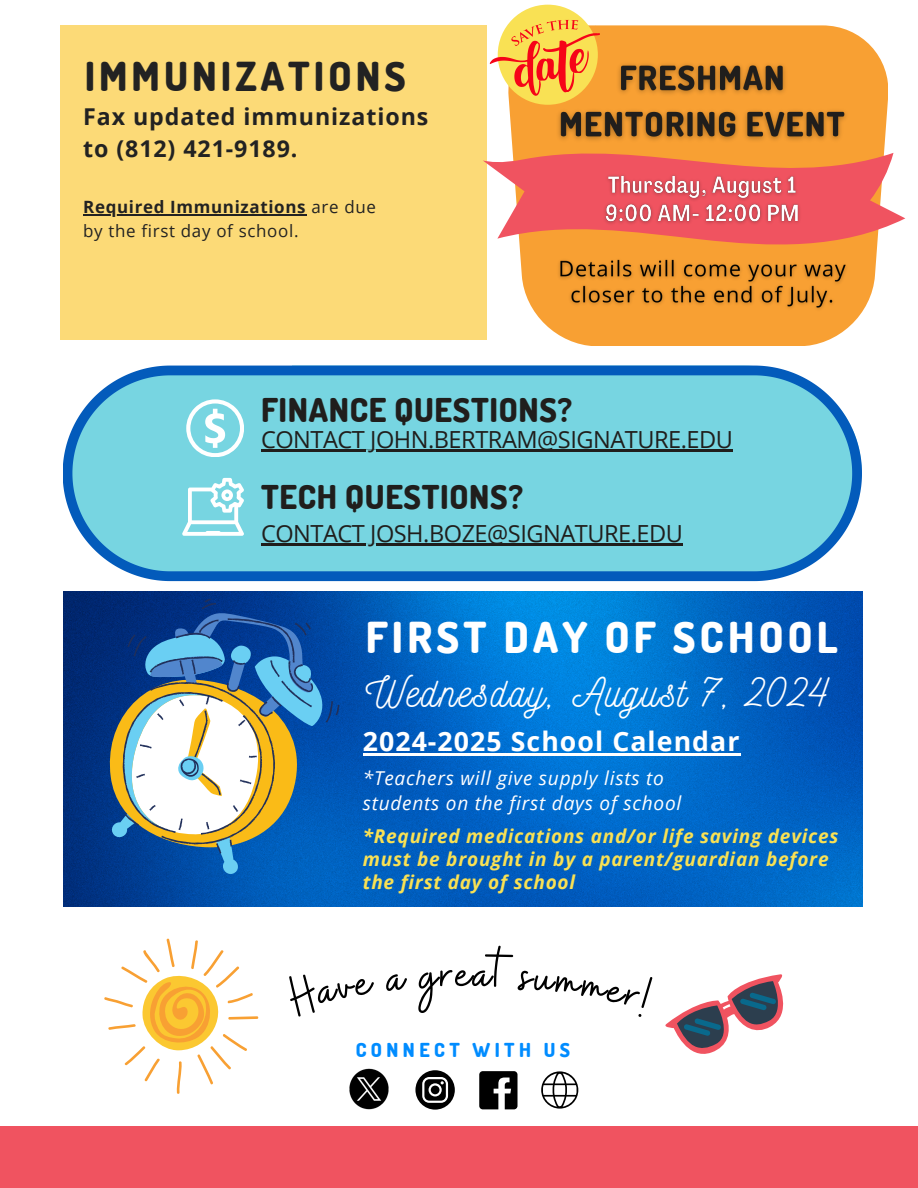
<style>
.page{position:relative;width:918px;height:1188px;background:#fff}
.page>*{position:absolute;margin:0;border:0;box-sizing:border-box;transform-origin:0 0}
.t1{font:800 42.6px "Dosis";letter-spacing:.1em;color:#fff}
.t2{font:41.1px "Nickainley";letter-spacing:.04em;color:#fff}
.t3{font:800 39.9px "Dosis";letter-spacing:.1em;color:#222}
.t4{font:800 32.85px "Dosis";letter-spacing:.02em;color:#201e1c}
.t5{font:700 26.7px "Open Sans";letter-spacing:.04em;color:#fff}
.t6{font:23.55px "Open Sans";letter-spacing:-.02em;color:#201e1c}
.t7{font:700 23.25px/31.5px "Open Sans";letter-spacing:.04em;color:#222}
.t8{font:800 19.2px "Dosis";letter-spacing:.23em;color:#008cff}
.t9{font:italic 700 19.05px/23.1px "Open Sans";letter-spacing:.04em;color:#f9e154}
.t10{font:italic 19.05px/25.8px "Open Sans";letter-spacing:.04em;color:#fff}
.t11{font:16.95px/23.7px "Open Sans";letter-spacing:.04em;color:#222}
.s1{font-weight:700}
</style>
<div class="page">
<div style="left:0;top:1126px;width:918px;height:62px;background:#f05360"></div>
<div style="left:60px;top:25px;width:427px;height:315px;background:#fcda77"></div>
<img style="left:63px;top:591px;width:800px;height:315px">
<svg style="left:63px;top:366px;width:799px;height:215px;background:#72c9dd"></svg>
<svg style="left:186px;top:399px;width:58px;height:58px"></svg>
<svg style="left:509px;top:25px;width:379px;height:321px;fill:#f8a033"></svg>
<svg style="left:483px;top:153px;width:422px;height:91px"></svg>
<div style="left:498px;top:5px;width:100px;height:100px;background:#f9e154;border-radius:50%"></div>
<svg style="left:489px;top:17px;width:124px;height:88px"></svg>
<svg style="left:182px;top:478px;width:62px;height:58px"></svg>
<img style="left:349px;top:1068px;width:40px;height:42px">
<svg style="left:104px;top:938px;width:155px;height:156px"></svg>
<svg style="left:112px;top:848px;width:211px;height:26px;background:#0557ae"></svg>
<svg style="left:104px;top:612px;width:19px;height:236px;background:#314e6f"></svg>
<svg style="left:123px;top:598px;width:217px;height:256px"></svg>
<hr style="left:261px;top:450px;width:472px;height:2px;background:#201e1c">
<hr style="left:363px;top:753px;width:378px;height:2px;background:#fff">
<img style="left:552px;top:56px;width:302px;height:91px">
<img style="left:554px;top:170px;width:298px;height:145px">
<hr style="left:83px;top:214px;width:223px;height:1px;background:#222">
<hr style="left:261px;top:544px;width:422px;height:2px;background:#201e1c">
<svg style="left:415px;top:974px;width:369px;height:136px"></svg>
<h3 class="t3" style="left:85px;top:50px;width:322px">IMMUNIZATIONS</h3>
<h2 class="t7" style="left:83px;top:101px;width:347px">Fax updated immunizations to (812) 421-9189.</h2>
<p class="t11" style="left:83px;top:194px;width:294px"><span class="s1">Required Immunizations</span> are due by the first day of school.</p>
<p class="t4" style="left:261px;top:388px;width:313px">FINANCE QUESTIONS?</p>
<p class="t6" style="left:261px;top:423px;width:473px">CONTACT JOHN.BERTRAM@SIGNATURE.EDU</p>
<h3 class="t4" style="left:261px;top:476px;width:264px">TECH QUESTIONS?</h3>
<p class="t6" style="left:261px;top:516px;width:424px">CONTACT JOSH.BOZE@SIGNATURE.EDU</p>
<p class="t1" style="left:366px;top:610px;width:474px">FIRST DAY OF SCHOOL</p>
<h2 class="t2" style="left:366px;top:665px;width:465px">Wednesday, August 7, 2024</h2>
<p class="t5" style="left:363px;top:722px;width:378px">2024-2025 School Calendar</p>
<p class="t10" style="left:363px;top:764px;width:320px">*Teachers will give supply lists to students on the first days of school</p>
<p class="t9" style="left:363px;top:824px;width:477px">*Required medications and/or life saving devices must be brought in by a parent/guardian before the first day of school</p>
<p class="t8" style="left:356px;top:1037px;width:216px">CONNECT WITH US</p>
</div>
